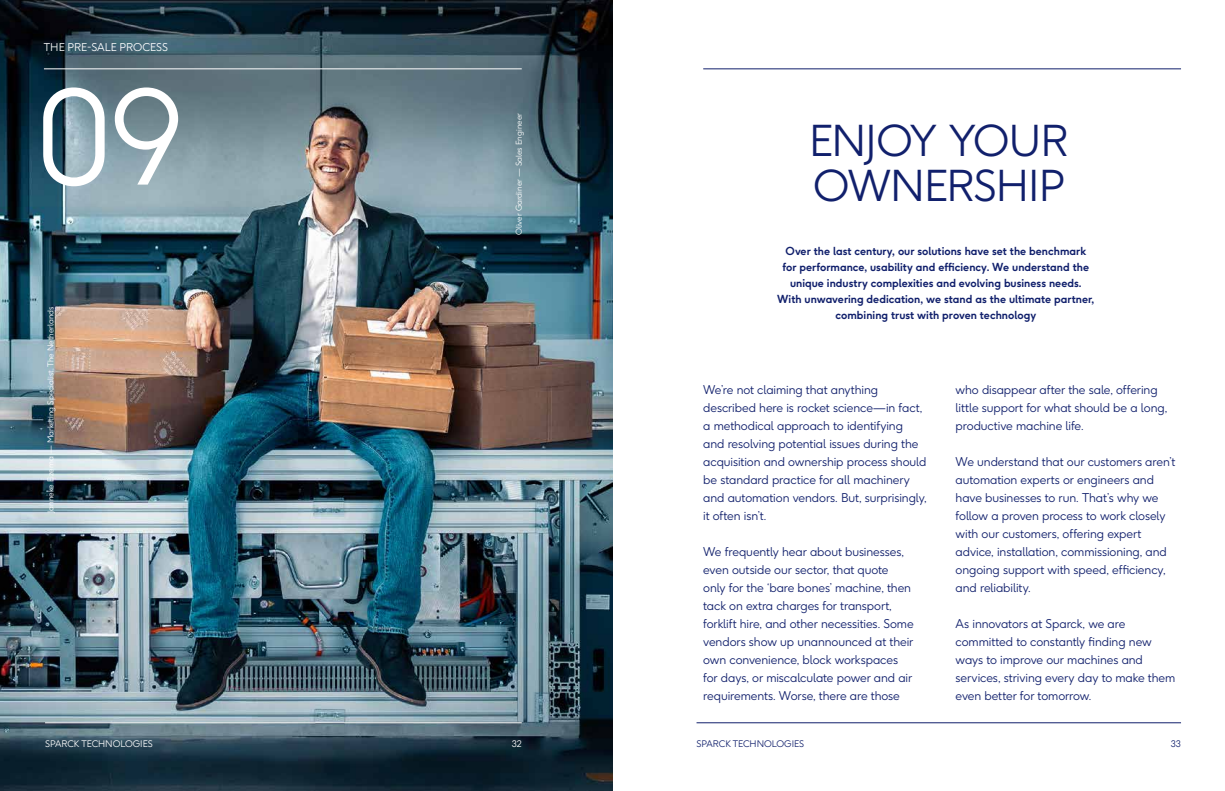
<style>
.page{position:relative;width:1225px;height:791px;background:#fff}
.page>*{position:absolute;margin:0;border:0;box-sizing:border-box;transform-origin:0 0}
.t1{font:300 128.9px "F37 Ginger";color:#fff}
.t2{font:300 42.2px/45px "F37 Ginger";letter-spacing:-.02em;color:#11206c}
.t3{font:300 12px/18px "F37 Ginger";letter-spacing:-.005em;color:#11206c}
.t4{font:700 11px/16px "F37 Ginger";letter-spacing:.005em;color:#11206c;text-align:center}
.t5{font:300 10.7px "F37 Ginger";color:#fff}
.t6{font:300 9px "F37 Ginger";color:#fff}
.t7{font:300 9px "F37 Ginger";color:#11206c}
.t8{font:300 8px "F37 Ginger";color:#fff}
</style>
<div class="page">
<img style="left:0;top:0;width:612px;height:791px">
<hr style="left:44px;top:69px;width:478px;height:1px;background:#fff">
<hr style="left:45px;top:722px;width:477px;height:1px;background:#fff">
<hr style="left:703px;top:69px;width:478px;height:1px;background:#11206c">
<hr style="left:696px;top:722px;width:485px;height:1px;background:#11206c">
<p class="t5" style="left:44px;top:38px;width:126px">THE PRE-SALE PROCESS</p>
<h1 class="t1" style="left:34px;top:25px;width:152px">09</h1>
<p class="t8" style="left:44px;top:513px;width:208px;rotate:-90deg">Janneke Eizema — Marketing Specialist, The Netherlands</p>
<p class="t6" style="left:45px;top:736px;width:109px">SPARCK TECHNOLOGIES</p>
<p class="t8" style="left:512px;top:235px;width:123px;rotate:-90deg">Oliver Gardiner — Sales Engineer</p>
<p class="t6" style="left:512px;top:736px;width:12px">32</p>
<h2 class="t2" style="left:809px;top:113px;width:261px">ENJOY YOUR<br>OWNERSHIP</h2>
<p class="t4" style="left:777px;top:242px;width:318px">Over the last century, our solutions have set the benchmark for performance, usability and efficiency. We understand the unique industry complexities and evolving business needs.<br>With unwavering dedication, we stand as the ultimate partner, combining trust with proven technology</p>
<p class="t3" style="left:703px;top:379px;width:225px">We’re not claiming that anything described here is rocket science—in fact, a methodical approach to identifying and resolving potential issues during the acquisition and ownership process should be standard practice for all machinery and automation vendors. But, surprisingly, it often isn’t.</p>
<p class="t3" style="left:703px;top:541px;width:212px">We frequently hear about businesses, even outside our sector, that quote only for the ‘bare bones’ machine, then tack on extra charges for transport, forklift hire, and other necessities. Some vendors show up unannounced at their own convenience, block workspaces for days, or miscalculate power and air requirements. Worse, there are those</p>
<p class="t3" style="left:955px;top:379px;width:213px">who disappear after the sale, offering little support for what should be a long, productive machine life.</p>
<p class="t3" style="left:955px;top:451px;width:221px">We understand that our customers aren’t automation experts or engineers and have businesses to run. That’s why we follow a proven process to work closely with our customers, offering expert advice, installation, commissioning, and ongoing support with speed, efficiency, and reliability.</p>
<p class="t3" style="left:955px;top:613px;width:221px">As innovators at Sparck, we are committed to constantly finding new ways to improve our machines and services, striving every day to make them even better for tomorrow.</p>
<p class="t7" style="left:696px;top:736px;width:109px">SPARCK TECHNOLOGIES</p>
<p class="t7" style="left:1170px;top:736px;width:12px">33</p>
</div>
